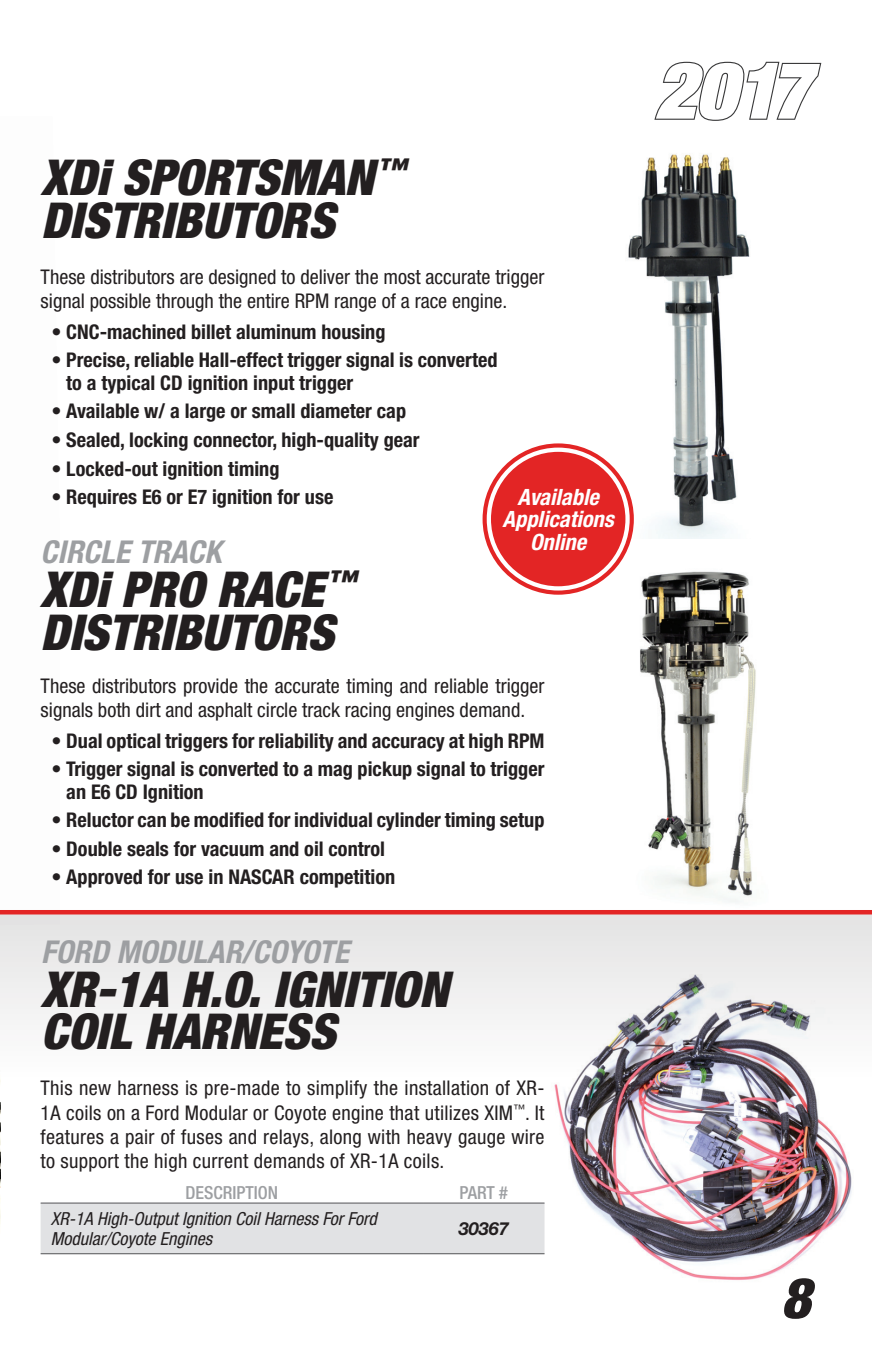
<style>
.page{position:relative;width:872px;height:1358px;background:#fff}
.page>*{position:absolute;margin:0;border:0;box-sizing:border-box;transform-origin:0 0}
.t1{font:italic 900 condensed 78.75px "Helvetica Neue LT Std";color:#fff}
.t2{font:italic 900 condensed 56.25px "Helvetica Neue LT Std";color:#231f20}
.t3{font:italic 900 condensed 49.5px/42.8px "Helvetica Neue LT Std";color:#231f20}
.t4{font:italic 700 condensed 31.5px "Helvetica Neue LT Std";color:#9d9fa2}
.t5{font:italic 700 condensed 22.5px/22.5px "Helvetica Neue LT Std";color:#fff;text-align:center}
.t6{font:700 condensed 20.25px/22.5px "Helvetica Neue LT Std";color:#231f20}
.t7{font:condensed 20.25px/24.3px "Helvetica Neue LT Std";color:#231f20}
.t8{font:italic condensed 18px/20.2px "Helvetica Neue LT Std";color:#231f20}
.t9{font:500 condensed 18px "Helvetica Neue LT Std";color:#9d9fa2}
.t10{font:italic 700 18px "Helvetica Neue LT Std";color:#231f20}
</style>
<div class="page">
<img style="left:640px;top:571px;width:116px;height:332px">
<div style="left:0;top:912px;width:872px;height:201px;background:linear-gradient(to bottom,#e4dfdf,#fff)"></div>
<img style="left:513px;top:951px;width:359px;height:329px">
<div style="left:41px;top:1204px;width:503px;height:49px;background:#e1e2e4"></div>
<hr style="left:41px;top:1202px;width:382px;height:2px;background:#636366">
<hr style="left:423px;top:1202px;width:121px;height:2px;background:#636366">
<hr style="left:41px;top:1253px;width:382px;height:1px;background:#636366">
<hr style="left:423px;top:1253px;width:121px;height:1px;background:#636366">
<hr style="left:0;top:910px;width:872px;height:4px;background:#e32525">
<img style="left:0;top:976px;width:1px;height:248px">
<img style="left:605px;top:154px;width:145px;height:384px">
<div style="left:482px;top:443px;width:152px;height:152px;background:#e32525;border-radius:50%"></div>
<div style="left:487px;top:448px;width:143px;height:142px;border:4px solid #fff;border-radius:50%"></div>
<svg style="left:654px;top:61px;width:168px;height:60px"></svg>
<h3 class="t3" style="left:41px;top:157px;width:367px">XDi SPORTSMAN<sup>™<br></sup>DISTRIBUTORS</h3>
<p class="t7" style="left:41px;top:265px;width:505px">These distributors are designed to deliver the most accurate trigger signal possible through the entire RPM range of a race engine.</p>
<p class="t6" style="left:51px;top:320px;width:336px">• CNC-machined billet aluminum housing</p>
<p class="t6" style="left:66px;top:349px;width:433px;text-indent:-15px">• Precise, reliable Hall-effect trigger signal is converted to a typical CD ignition input trigger</p>
<p class="t6" style="left:51px;top:400px;width:356px">• Available w/ a large or small diameter cap</p>
<p class="t6" style="left:51px;top:428px;width:370px">• Sealed, locking connector, high-quality gear</p>
<p class="t6" style="left:51px;top:457px;width:230px">• Locked-out ignition timing</p>
<p class="t6" style="left:51px;top:485px;width:284px">• Requires E6 or E7 ignition for use</p>
<p class="t5" style="left:503px;top:486px;width:113px">Available<br>Applications<br>Online</p>
<h3 class="t4" style="left:41px;top:533px;width:182px">CIRCLE TRACK</h3>
<h3 class="t3" style="left:41px;top:569px;width:317px">XDi PRO RACE<sup>™<br></sup>DISTRIBUTORS</h3>
<p class="t7" style="left:41px;top:673px;width:505px">These distributors provide the accurate timing and reliable trigger signals both dirt and asphalt circle track racing engines demand.</p>
<p class="t6" style="left:51px;top:729px;width:495px">• Dual optical triggers for reliability and accuracy at high RPM</p>
<p class="t6" style="left:66px;top:757px;width:480px;text-indent:-15px">• Trigger signal is converted to a mag pickup signal to trigger an E6 CD Ignition</p>
<p class="t6" style="left:51px;top:808px;width:495px">• Reluctor can be modified for individual cylinder timing setup</p>
<p class="t6" style="left:51px;top:837px;width:335px">• Double seals for vacuum and oil control</p>
<p class="t6" style="left:51px;top:866px;width:345px">• Approved for use in NASCAR competition</p>
<h3 class="t4" style="left:41px;top:932px;width:309px">FORD MODULAR/COYOTE</h3>
<h3 class="t3" style="left:41px;top:968px;width:409px">XR-1A H.O. IGNITION<br>COIL HARNESS</h3>
<p class="t7" style="left:41px;top:1076px;width:505px;text-align:justify">This new harness is pre-made to simplify the installation of XR-1A coils on a Ford Modular or Coyote engine that utilizes XIM<sup>™</sup>. It features a pair of fuses and relays, along with heavy gauge wire to support the high current demands of XR-1A coils.</p>
<p class="t9" style="left:185px;top:1182px;width:94px">DESCRIPTION</p>
<p class="t9" style="left:460px;top:1182px;width:50px">PART #</p>
<p class="t8" style="left:51px;top:1209px;width:328px">XR-1A High-Output Ignition Coil Harness For Ford<br>Modular/Coyote Engines</p>
<p class="t10" style="left:459px;top:1217px;width:52px">30367</p>
<h1 class="t1" style="left:654px;top:40px;width:157px">2017</h1>
<h2 class="t2" style="left:781px;top:1263px;width:31px">8</h2>
</div>
